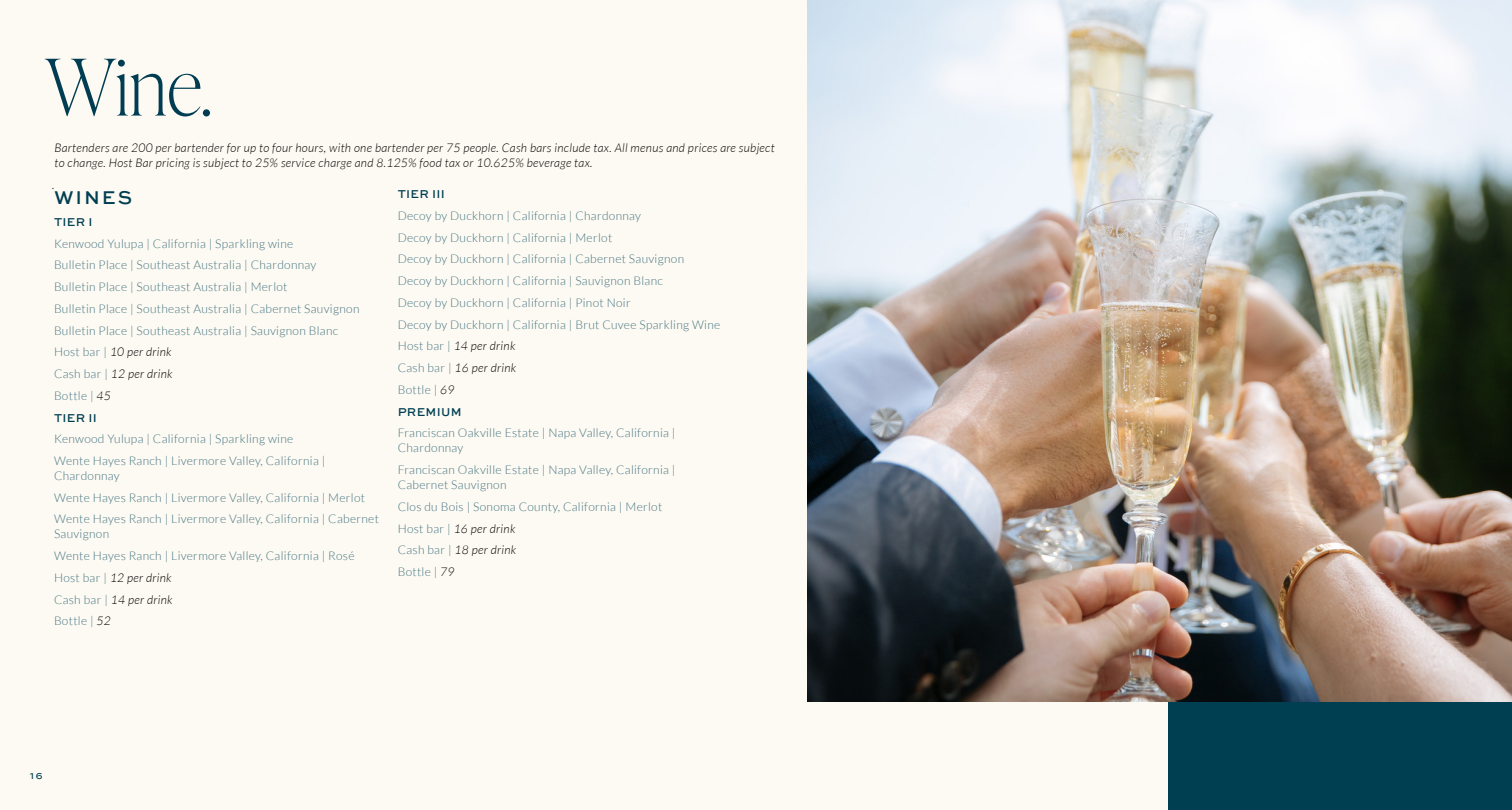
<style>
.page{position:relative;width:1512px;height:810px;background:#fcfaf2}
.page>*{position:absolute;margin:0;border:0;box-sizing:border-box;transform-origin:0 0}
.Headline{font:100 78px "Ivy Presto Display";color:#003d52}
._4_-_Body_copy{font:500 19.5px "Sweet Sans Pro";letter-spacing:.1em;color:#003e52}
._4_-_Body_copy-2{font:300 12px/15px "Lato";letter-spacing:.025em;color:#457382}
._4_-_Body_copy-3{font:italic 300 12px/15px "Lato";letter-spacing:.025em;color:#000}
._4_-_Body_copy-4{font:500 12px "Sweet Sans Pro";letter-spacing:.025em;color:#003e52}
.t1{font:500 9px "Sweet Sans Pro";color:#003e52}
.s1{font-style:normal;color:#457382}
.s2{font-style:italic;color:#000}
</style>
<div class="page">
<div style="left:1169px;top:0;width:343px;height:810px;background:#003e52"></div>
<img style="left:808px;top:0;width:703px;height:702px">
<hr style="left:1511px;top:0;width:1px;height:810px;background:#a8dbd9">
<p class="Headline" style="left:46px;top:32px;width:168px">Wine.</p>
<p class="_4_-_Body_copy-3" style="left:54px;top:141px;width:722px">Bartenders are 200 per bartender for up to four hours, with one bartender per 75 people. Cash bars include tax. All menus and prices are subject to change. Host Bar pricing is subject to 25% service charge and 8.125% food tax or 10.625% beverage tax.</p>
<p class="_4_-_Body_copy-3" style="left:52px;top:178px;width:4px">.</p>
<p class="_4_-_Body_copy" style="left:54px;top:183px;width:80px">WINES</p>
<p class="_4_-_Body_copy-4" style="left:54px;top:213px;width:40px">TIER I</p>
<p class="_4_-_Body_copy-2" style="left:54px;top:236px;width:241px">Kenwood Yulupa | California | Sparkling wine</p>
<p class="_4_-_Body_copy-2" style="left:54px;top:258px;width:264px">Bulletin Place | Southeast Australia | Chardonnay</p>
<p class="_4_-_Body_copy-2" style="left:54px;top:279px;width:235px">Bulletin Place | Southeast Australia | Merlot</p>
<p class="_4_-_Body_copy-2" style="left:54px;top:301px;width:307px">Bulletin Place | Southeast Australia | Cabernet Sauvignon</p>
<p class="_4_-_Body_copy-2" style="left:54px;top:323px;width:286px">Bulletin Place | Southeast Australia | Sauvignon Blanc</p>
<p class="_4_-_Body_copy-3" style="left:54px;top:345px;width:119px"><span class="s1">Host bar |</span> 10 per drink</p>
<p class="_4_-_Body_copy-3" style="left:54px;top:367px;width:120px"><span class="s1">Cash bar |</span> 12 per drink</p>
<p class="_4_-_Body_copy-2" style="left:54px;top:388px;width:58px">Bottle | <span class="s2">45</span></p>
<p class="_4_-_Body_copy-4" style="left:54px;top:409px;width:44px">TIER II</p>
<p class="_4_-_Body_copy-2" style="left:54px;top:432px;width:241px">Kenwood Yulupa | California | Sparkling wine</p>
<p class="_4_-_Body_copy-2" style="left:54px;top:453px;width:273px">Wente Hayes Ranch | Livermore Valley, California |<br>Chardonnay</p>
<p class="_4_-_Body_copy-2" style="left:54px;top:490px;width:313px">Wente Hayes Ranch | Livermore Valley, California | Merlot</p>
<p class="_4_-_Body_copy-2" style="left:54px;top:512px;width:327px">Wente Hayes Ranch | Livermore Valley, California | Cabernet<br>Sauvignon</p>
<p class="_4_-_Body_copy-2" style="left:54px;top:548px;width:302px">Wente Hayes Ranch | Livermore Valley, California | Rosé</p>
<p class="_4_-_Body_copy-3" style="left:54px;top:571px;width:119px"><span class="s1">Host bar |</span> 12 per drink</p>
<p class="_4_-_Body_copy-3" style="left:54px;top:592px;width:120px"><span class="s1">Cash bar |</span> 14 per drink</p>
<p class="_4_-_Body_copy-2" style="left:54px;top:614px;width:58px">Bottle | <span class="s2">52</span></p>
<p class="_4_-_Body_copy-4" style="left:398px;top:185px;width:49px">TIER III</p>
<p class="_4_-_Body_copy-2" style="left:398px;top:208px;width:245px">Decoy by Duckhorn | California | Chardonnay</p>
<p class="_4_-_Body_copy-2" style="left:398px;top:230px;width:216px">Decoy by Duckhorn | California | Merlot</p>
<p class="_4_-_Body_copy-2" style="left:398px;top:252px;width:288px">Decoy by Duckhorn | California | Cabernet Sauvignon</p>
<p class="_4_-_Body_copy-2" style="left:398px;top:273px;width:267px">Decoy by Duckhorn | California | Sauvignon Blanc</p>
<p class="_4_-_Body_copy-2" style="left:398px;top:295px;width:235px">Decoy by Duckhorn | California | Pinot Noir</p>
<p class="_4_-_Body_copy-2" style="left:398px;top:317px;width:324px">Decoy by Duckhorn | California | Brut Cuvee Sparkling Wine</p>
<p class="_4_-_Body_copy-3" style="left:398px;top:339px;width:119px"><span class="s1">Host bar |</span> 14 per drink</p>
<p class="_4_-_Body_copy-3" style="left:398px;top:361px;width:120px"><span class="s1">Cash bar |</span> 16 per drink</p>
<p class="_4_-_Body_copy-2" style="left:398px;top:382px;width:58px">Bottle | <span class="s2">69</span></p>
<p class="_4_-_Body_copy-4" style="left:398px;top:403px;width:65px">PREMIUM</p>
<p class="_4_-_Body_copy-2" style="left:398px;top:426px;width:279px">Franciscan Oakville Estate | Napa Valley, California |<br>Chardonnay</p>
<p class="_4_-_Body_copy-2" style="left:398px;top:462px;width:279px">Franciscan Oakville Estate | Napa Valley, California |<br>Cabernet Sauvignon</p>
<p class="_4_-_Body_copy-2" style="left:398px;top:499px;width:266px">Clos du Bois | Sonoma County, California | Merlot</p>
<p class="_4_-_Body_copy-3" style="left:398px;top:521px;width:119px"><span class="s1">Host bar |</span> 16 per drink</p>
<p class="_4_-_Body_copy-3" style="left:398px;top:543px;width:120px"><span class="s1">Cash bar |</span> 18 per drink</p>
<p class="_4_-_Body_copy-2" style="left:398px;top:564px;width:58px">Bottle | <span class="s2">79</span></p>
<p class="t1" style="left:30px;top:770px;width:14px">16</p>
</div>
